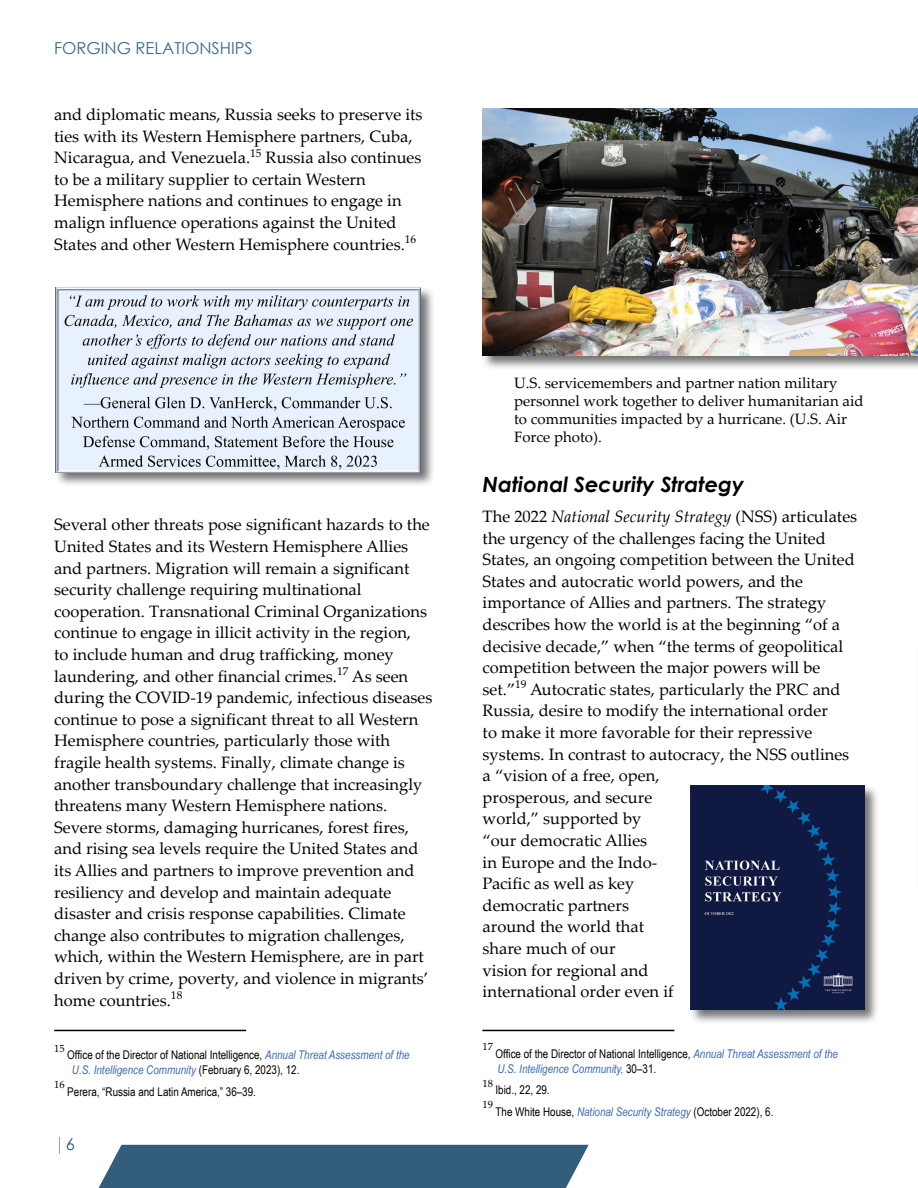
<style>
.page{position:relative;width:918px;height:1188px;background:#fff}
.page>*{position:absolute;margin:0;border:0;box-sizing:border-box;transform-origin:0 0}
.t1{font:italic 700 21px "Century Gothic";color:#000}
.t2{font:16.5px/21.6px "Palatino Linotype";color:#000}
.t3{font:16.5px "Century Gothic";color:#396a8c}
.t4{font:16.5px "Century Gothic";color:#325e7c}
.t5{font:15px/18px "Palatino Linotype";color:#000}
.t6{font:12px/15px "Arial Narrow";color:#000}
.t7{font:italic 12px/15px "Arial Narrow";color:#3d69b2}
.t8{font:10.5px "Palatino Linotype";color:#000}
.s1{font-style:italic;color:#3d69b2}
.s2{font-style:italic}
.s3{font-style:normal;color:#000}
</style>
<div class="page">
<div style="left:98px;top:1145px;width:491px;height:43px;background:#325e7c"></div>
<svg style="left:59px;top:1137px;width:1px;height:17px"></svg>
<hr style="left:54px;top:1030px;width:192px;height:1px;background:#000">
<hr style="left:482px;top:1030px;width:192px;height:1px;background:#000">
<div style="left:689px;top:785px;width:191px;height:239px;background:#000;opacity:.55"></div>
<img style="left:691px;top:786px;width:174px;height:224px">
<div style="left:481px;top:107px;width:437px;height:263px;background:#000;opacity:.55"></div>
<img style="left:482px;top:109px;width:436px;height:246px">
<div style="left:54px;top:286px;width:381px;height:201px;background:#000;opacity:.55"></div>
<img style="left:56px;top:287px;width:364px;height:185px">
<p class="t3" style="left:54px;top:37px;width:200px">FORGING RELATIONSHIPS</p>
<p class="t2" style="left:54px;top:103px;width:370px">and diplomatic means, Russia seeks to preserve its ties with its Western Hemisphere partners, Cuba, Nicaragua, and Venezuela.<sup>15</sup> Russia also continues to be a military supplier to certain Western Hemisphere nations and continues to engage in malign influence operations against the United States and other Western Hemisphere countries.<sup>16</sup></p>
<p class="t2" style="left:54px;top:513px;width:380px">Several other threats pose significant hazards to the United States and its Western Hemisphere Allies and partners. Migration will remain a significant security challenge requiring multinational cooperation. Transnational Criminal Organizations continue to engage in illicit activity in the region,<br>to include human and drug trafficking, money laundering, and other financial crimes.<sup>17</sup> As seen during the COVID-19 pandemic, infectious diseases continue to pose a significant threat to all Western Hemisphere countries, particularly those with fragile health systems. Finally, climate change is another transboundary challenge that increasingly threatens many Western Hemisphere nations.<br>Severe storms, damaging hurricanes, forest fires, and rising sea levels require the United States and its Allies and partners to improve prevention and resiliency and develop and maintain adequate disaster and crisis response capabilities. Climate change also contributes to migration challenges, which, within the Western Hemisphere, are in part driven by crime, poverty, and violence in migrants’ home countries.<sup>18</sup></p>
<p class="t8" style="left:54px;top:1041px;width:12px">15</p>
<p class="t6" style="left:72px;top:1047px;width:339px;text-indent:-5px">Office of the Director of National Intelligence, <span class="s1">Annual Threat Assessment of the<br>U.S. Intelligence Community</span> (February 6, 2023), 12.</p>
<p class="t8" style="left:54px;top:1077px;width:12px">16</p>
<p class="t6" style="left:67px;top:1084px;width:190px">Perera, “Russia and Latin America,” 36–39.</p>
<p class="t4" style="left:66px;top:1133px;width:11px">6</p>
<p class="t5" style="left:514px;top:374px;width:351px">U.S. servicemembers and partner nation military personnel work together to deliver humanitarian aid to communities impacted by a hurricane. (U.S. Air Force photo).</p>
<p class="t1" style="left:483px;top:468px;width:263px">National Security Strategy</p>
<p class="t2" style="left:483px;top:505px;width:376px">The 2022 <span class="s2">National Security Strategy</span> (NSS) articulates the urgency of the challenges facing the United States, an ongoing competition between the United States and autocratic world powers, and the importance of Allies and partners. The strategy describes how the world is at the beginning “of a decisive decade,” when “the terms of geopolitical competition between the major powers will be set.”<sup>19</sup> Autocratic states, particularly the PRC and Russia, desire to modify the international order<br>to make it more favorable for their repressive systems. In contrast to autocracy, the NSS outlines a “vision of a free, open,<br>prosperous, and secure<br>world,” supported by<br>“our democratic Allies<br>in Europe and the Indo-<br>Pacific as well as key<br>democratic partners<br>around the world that<br>share much of our<br>vision for regional and<br>international order even if</p>
<p class="t8" style="left:482px;top:1039px;width:12px">17</p>
<p class="t7" style="left:496px;top:1046px;width:344px"><span class="s3">Office of the Director of National Intelligence,</span> Annual Threat Assessment of the<br>U.S. Intelligence Community, <span class="s3">30–31.</span></p>
<p class="t8" style="left:482px;top:1076px;width:12px">18</p>
<p class="t6" style="left:496px;top:1082px;width:56px">Ibid., 22, 29.</p>
<p class="t8" style="left:482px;top:1097px;width:12px">19</p>
<p class="t6" style="left:496px;top:1104px;width:279px">The White House, <span class="s1">National Security Strategy</span> (October 2022), 6.</p>
</div>
